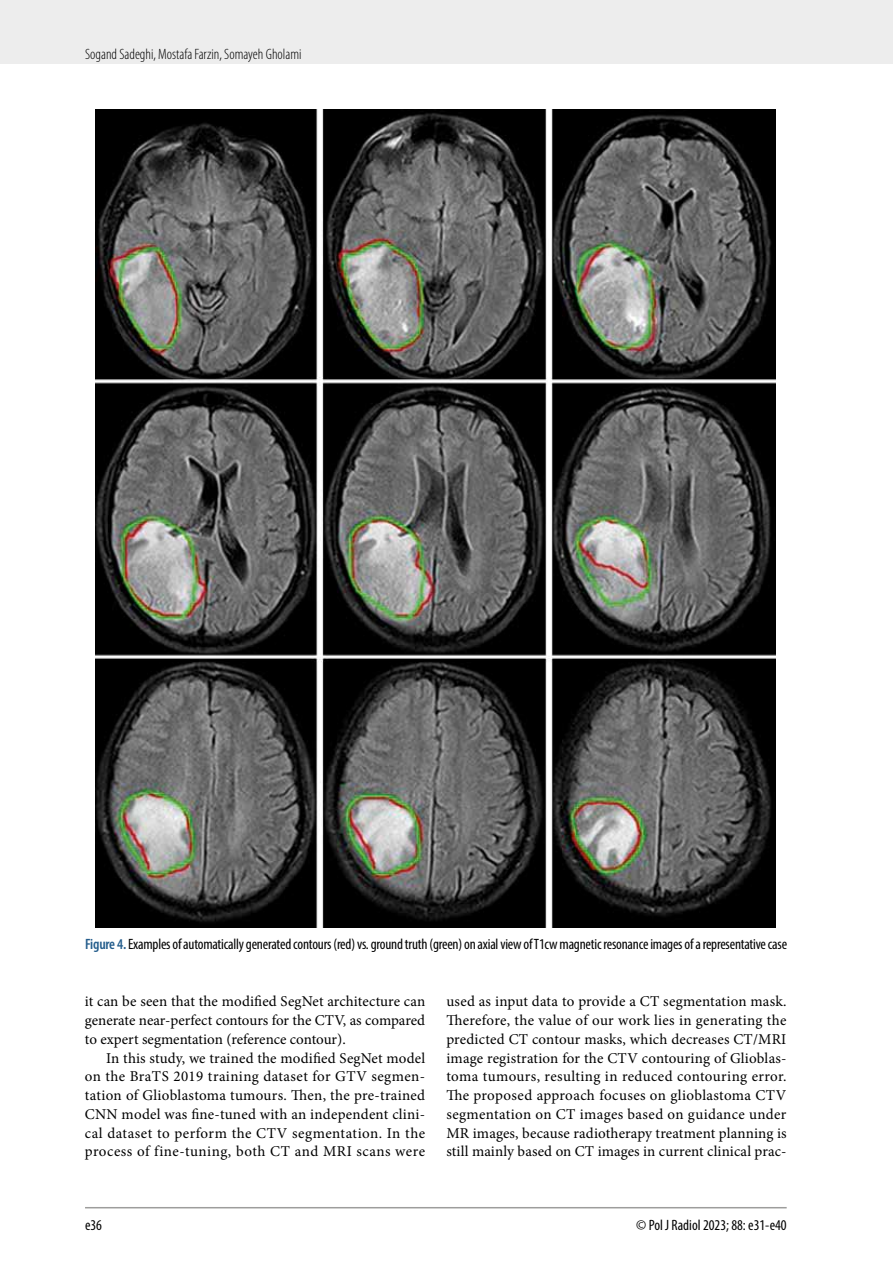
<style>
.page{position:relative;width:893px;height:1263px;background:#fff}
.page>*{position:absolute;margin:0;border:0;box-sizing:border-box;transform-origin:0 0}
.t1{font:15px/18.8px "Minion Pro";letter-spacing:.005em;color:#000;text-align:justify}
.t2{font:condensed 15px "Myriad Pro";letter-spacing:-.015em;color:#000}
.t3{font:300 condensed 15px "Myriad Pro";color:#000}
.s1{font-weight:600;color:#245d8c}
</style>
<div class="page">
<div style="left:0;top:0;width:893px;height:64px;background:#ededed"></div>
<hr style="left:85px;top:1207px;width:702px;height:1px;background:#9d9d9c">
<img style="left:96px;top:110px;width:680px;height:818px">
<p class="t3" style="left:85px;top:45px;width:218px">Sogand Sadeghi, Mostafa Farzin, Somayeh Gholami</p>
<p class="t2" style="left:85px;top:935px;width:704px"><span class="s1">Figure 4.</span> Examples of automatically generated contours (red) vs. ground truth (green) on axial view of T1cw magnetic resonance images of a representative case</p>
<p class="t1" style="left:85px;top:992px;width:342px">it can be seen that the modified SegNet architecture can generate near-perfect contours for the CTV, as compared to expert segmentation (reference contour).</p>
<p class="t1" style="left:85px;top:1048px;width:342px;text-indent:21px">In this study, we trained the modified SegNet model on the BraTS 2019 training dataset for GTV segmen&shy;tation of Glioblastoma tumours. Then, the pre-trained CNN model was fine-tuned with an independent clini&shy;cal dataset to perform the CTV segmentation. In the process of fine-tuning, both CT and MRI scans were</p>
<p class="t1" style="left:446px;top:992px;width:342px">used as input data to provide a CT segmentation mask.<br>Therefore, the value of our work lies in generating the predicted CT contour masks, which decreases CT/MRI image registration for the CTV contouring of Glioblas&shy;toma tumours, resulting in reduced contouring error.<br>The proposed approach focuses on glioblastoma CTV segmentation on CT images based on guidance under MR images, because radiotherapy treatment planning is still mainly based on CT images in current clinical prac-</p>
<p class="t2" style="left:85px;top:1216px;width:18px">e36</p>
<p class="t2" style="left:636px;top:1216px;width:152px">© Pol J Radiol 2023; 88: e31-e40</p>
</div>
